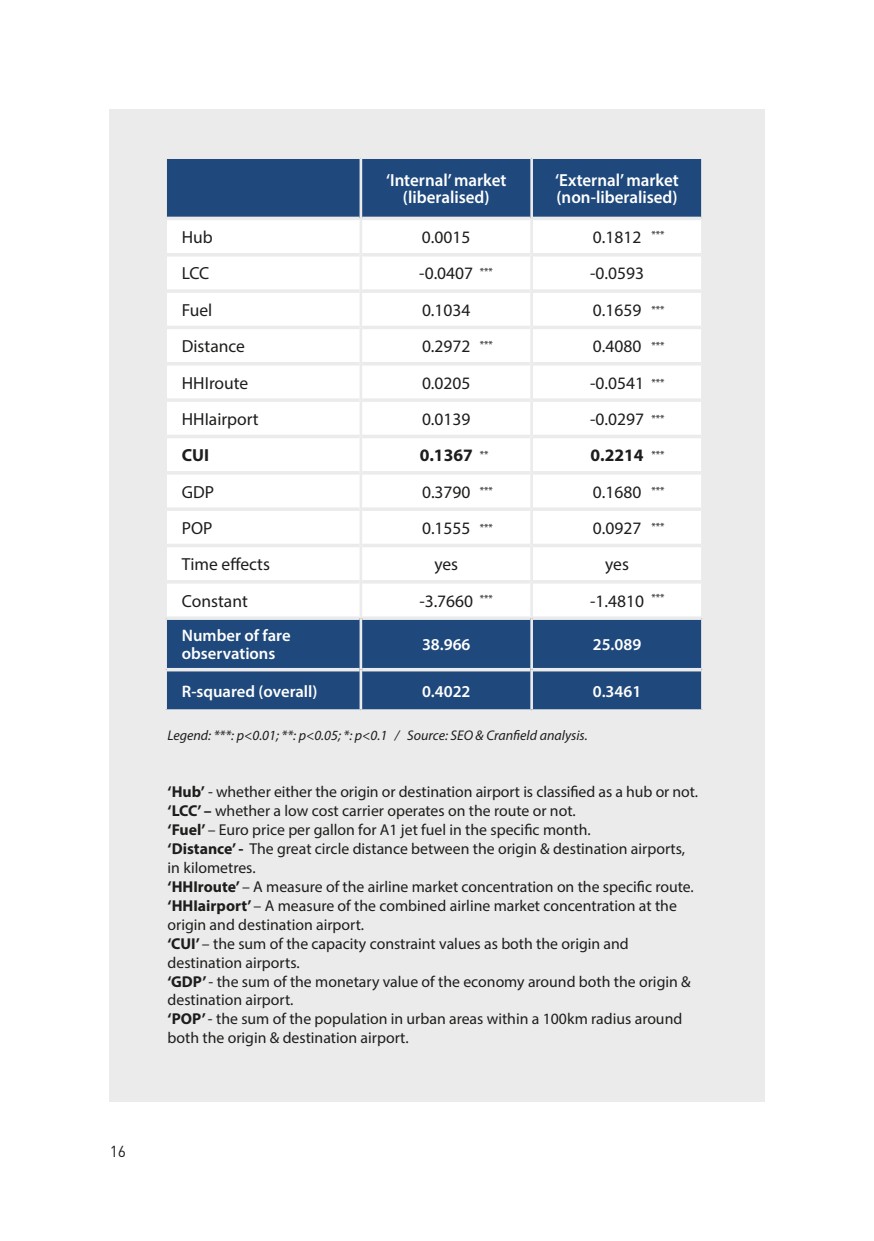
<style>
.page{position:relative;width:874px;height:1241px;background:#fff}
.page>*{position:absolute;margin:0;border:0;box-sizing:border-box;transform-origin:0 0}
.t1{font:17.5px "Myriad Pro";color:#1d1d1b}
.t2{font:600 17.5px/17.5px "Myriad Pro";color:#fff;text-align:center}
.t3{font:700 17.5px "Myriad Pro";color:#1d1d1b}
.t4{font:600 16.62px/17.5px "Myriad Pro";color:#fff}
.t5{font:15.75px/18.9px "Myriad Pro";color:#1d1d1b}
.t6{font:15.75px "DINOT";color:#1d1d1b}
.t7{font:italic 14px "Myriad Pro";color:#1d1d1b}
.t8{font:10.5px "Myriad Pro";color:#1d1d1b}
.s1{font-weight:700}
</style>
<div class="page">
<div style="left:110px;top:109px;width:654px;height:992px;background:#ebebeb"></div>
<div style="left:167px;top:159px;width:533px;height:58px;background:#1f497d"></div>
<div style="left:167px;top:220px;width:533px;height:396px;background:#fff"></div>
<div style="left:167px;top:620px;width:533px;height:89px;background:#1f497d"></div>
<hr style="left:167px;top:253px;width:192px;height:3px;background:#ebebeb">
<hr style="left:362px;top:253px;width:168px;height:3px;background:#ebebeb">
<hr style="left:532px;top:253px;width:168px;height:3px;background:#ebebeb">
<hr style="left:167px;top:289px;width:192px;height:4px;background:#ebebeb">
<hr style="left:362px;top:289px;width:168px;height:4px;background:#ebebeb">
<hr style="left:532px;top:289px;width:168px;height:4px;background:#ebebeb">
<svg style="left:167px;top:325px;width:192px;height:4px"></svg>
<svg style="left:362px;top:325px;width:168px;height:4px"></svg>
<svg style="left:532px;top:325px;width:168px;height:4px"></svg>
<hr style="left:167px;top:362px;width:192px;height:3px;background:#ebebeb">
<hr style="left:362px;top:362px;width:168px;height:3px;background:#ebebeb">
<hr style="left:532px;top:362px;width:168px;height:3px;background:#ebebeb">
<hr style="left:167px;top:398px;width:192px;height:4px;background:#ebebeb">
<hr style="left:362px;top:398px;width:168px;height:4px;background:#ebebeb">
<hr style="left:532px;top:398px;width:168px;height:4px;background:#ebebeb">
<svg style="left:167px;top:434px;width:192px;height:4px"></svg>
<svg style="left:362px;top:434px;width:168px;height:4px"></svg>
<svg style="left:532px;top:434px;width:168px;height:4px"></svg>
<hr style="left:167px;top:471px;width:192px;height:3px;background:#ebebeb">
<hr style="left:362px;top:471px;width:168px;height:3px;background:#ebebeb">
<hr style="left:532px;top:471px;width:168px;height:3px;background:#ebebeb">
<hr style="left:167px;top:507px;width:192px;height:4px;background:#ebebeb">
<hr style="left:362px;top:507px;width:168px;height:4px;background:#ebebeb">
<hr style="left:532px;top:507px;width:168px;height:4px;background:#ebebeb">
<svg style="left:167px;top:543px;width:192px;height:4px"></svg>
<svg style="left:362px;top:543px;width:168px;height:4px"></svg>
<svg style="left:532px;top:543px;width:168px;height:4px"></svg>
<hr style="left:167px;top:580px;width:192px;height:3px;background:#ebebeb">
<hr style="left:362px;top:580px;width:168px;height:3px;background:#ebebeb">
<hr style="left:532px;top:580px;width:168px;height:3px;background:#ebebeb">
<hr style="left:167px;top:668px;width:192px;height:3px;background:#ebebeb">
<hr style="left:362px;top:668px;width:168px;height:3px;background:#ebebeb">
<hr style="left:532px;top:668px;width:168px;height:3px;background:#ebebeb">
<hr style="left:359px;top:159px;width:3px;height:59px;background:#ebebeb">
<hr style="left:530px;top:159px;width:2px;height:59px;background:#ebebeb">
<hr style="left:359px;top:218px;width:3px;height:37px;background:#ebebeb">
<hr style="left:530px;top:218px;width:2px;height:37px;background:#ebebeb">
<hr style="left:359px;top:255px;width:3px;height:36px;background:#ebebeb">
<hr style="left:530px;top:255px;width:2px;height:36px;background:#ebebeb">
<hr style="left:359px;top:291px;width:3px;height:36px;background:#ebebeb">
<hr style="left:530px;top:291px;width:2px;height:36px;background:#ebebeb">
<hr style="left:359px;top:327px;width:3px;height:37px;background:#ebebeb">
<hr style="left:530px;top:327px;width:2px;height:37px;background:#ebebeb">
<hr style="left:359px;top:364px;width:3px;height:36px;background:#ebebeb">
<hr style="left:530px;top:364px;width:2px;height:36px;background:#ebebeb">
<hr style="left:359px;top:400px;width:3px;height:36px;background:#ebebeb">
<hr style="left:530px;top:400px;width:2px;height:36px;background:#ebebeb">
<hr style="left:359px;top:436px;width:3px;height:36px;background:#ebebeb">
<hr style="left:530px;top:436px;width:2px;height:36px;background:#ebebeb">
<hr style="left:359px;top:472px;width:3px;height:37px;background:#ebebeb">
<hr style="left:530px;top:472px;width:2px;height:37px;background:#ebebeb">
<hr style="left:359px;top:509px;width:3px;height:36px;background:#ebebeb">
<hr style="left:530px;top:509px;width:2px;height:36px;background:#ebebeb">
<hr style="left:359px;top:545px;width:3px;height:36px;background:#ebebeb">
<hr style="left:530px;top:545px;width:2px;height:36px;background:#ebebeb">
<hr style="left:359px;top:581px;width:3px;height:37px;background:#ebebeb">
<hr style="left:530px;top:581px;width:2px;height:37px;background:#ebebeb">
<hr style="left:359px;top:618px;width:3px;height:51px;background:#ebebeb">
<hr style="left:530px;top:618px;width:2px;height:51px;background:#ebebeb">
<hr style="left:359px;top:669px;width:3px;height:40px;background:#ebebeb">
<hr style="left:530px;top:669px;width:2px;height:40px;background:#ebebeb">
<p class="t6" style="left:110px;top:1141px;width:18px">16</p>
<p class="t2" style="left:386px;top:171px;width:122px">‘Internal’ market (liberalised)</p>
<p class="t2" style="left:555px;top:171px;width:125px;text-align:left">‘External’ market (non-liberalised)</p>
<p class="t1" style="left:182px;top:226px;width:33px">Hub</p>
<p class="t1" style="left:422px;top:226px;width:50px">0.0015</p>
<p class="t1" style="left:592px;top:226px;width:50px">0.1812</p>
<p class="t1" style="left:182px;top:263px;width:29px">LCC</p>
<p class="t1" style="left:419px;top:263px;width:55px">-0.0407</p>
<p class="t1" style="left:589px;top:263px;width:55px">-0.0593</p>
<p class="t1" style="left:182px;top:299px;width:32px">Fuel</p>
<p class="t1" style="left:422px;top:299px;width:50px">0.1034</p>
<p class="t1" style="left:592px;top:299px;width:50px">0.1659</p>
<p class="t1" style="left:182px;top:335px;width:65px">Distance</p>
<p class="t1" style="left:422px;top:335px;width:50px">0.2972</p>
<p class="t1" style="left:592px;top:335px;width:50px">0.4080</p>
<p class="t1" style="left:182px;top:372px;width:68px">HHIroute</p>
<p class="t1" style="left:422px;top:372px;width:50px">0.0205</p>
<p class="t1" style="left:589px;top:372px;width:55px">-0.0541</p>
<p class="t1" style="left:182px;top:408px;width:78px">HHIairport</p>
<p class="t1" style="left:422px;top:408px;width:50px">0.0139</p>
<p class="t1" style="left:589px;top:408px;width:55px">-0.0297</p>
<p class="t3" style="left:182px;top:444px;width:29px">CUI</p>
<p class="t3" style="left:419px;top:444px;width:55px">0.1367</p>
<p class="t3" style="left:590px;top:444px;width:55px">0.2214</p>
<p class="t1" style="left:182px;top:481px;width:34px">GDP</p>
<p class="t1" style="left:422px;top:481px;width:50px">0.3790</p>
<p class="t1" style="left:592px;top:481px;width:50px">0.1680</p>
<p class="t1" style="left:182px;top:517px;width:32px">POP</p>
<p class="t1" style="left:422px;top:517px;width:50px">0.1555</p>
<p class="t1" style="left:592px;top:517px;width:50px">0.0927</p>
<p class="t1" style="left:182px;top:553px;width:89px">Time effects</p>
<p class="t1" style="left:434px;top:553px;width:25px">yes</p>
<p class="t1" style="left:605px;top:553px;width:25px">yes</p>
<p class="t1" style="left:182px;top:589px;width:67px">Constant</p>
<p class="t1" style="left:419px;top:589px;width:55px">-3.7660</p>
<p class="t1" style="left:590px;top:589px;width:55px">-1.4810</p>
<p class="t4" style="left:182px;top:626px;width:110px">Number of fare observations</p>
<p class="t4" style="left:422px;top:635px;width:50px">38.966</p>
<p class="t4" style="left:592px;top:635px;width:50px">25.089</p>
<p class="t4" style="left:182px;top:681px;width:137px">R-squared (overall)</p>
<p class="t4" style="left:422px;top:681px;width:50px">0.4022</p>
<p class="t4" style="left:592px;top:681px;width:50px">0.3461</p>
<p class="t8" style="left:651px;top:228px;width:15px">***</p>
<p class="t8" style="left:479px;top:265px;width:15px">***</p>
<p class="t8" style="left:651px;top:303px;width:15px">***</p>
<p class="t8" style="left:651px;top:339px;width:15px">***</p>
<p class="t8" style="left:651px;top:375px;width:15px">***</p>
<p class="t8" style="left:651px;top:411px;width:15px">***</p>
<p class="t8" style="left:651px;top:448px;width:15px">***</p>
<p class="t8" style="left:651px;top:484px;width:15px">***</p>
<p class="t8" style="left:479px;top:338px;width:15px">***</p>
<p class="t8" style="left:479px;top:447px;width:10px">**</p>
<p class="t8" style="left:479px;top:484px;width:15px">***</p>
<p class="t8" style="left:479px;top:521px;width:15px">***</p>
<p class="t8" style="left:651px;top:519px;width:15px">***</p>
<p class="t8" style="left:651px;top:591px;width:15px">***</p>
<p class="t8" style="left:479px;top:592px;width:15px">***</p>
<p class="t7" style="left:167px;top:727px;width:421px">Legend: ***: p&lt;0.01; **: p&lt;0.05; *: p&lt;0.1 / Source: SEO &amp; Cranfield analysis.</p>
<p class="t5" style="left:167px;top:782px;width:532px"><span class="s1">‘Hub’</span> - whether either the origin or destination airport is classified as a hub or not. <span class="s1">‘LCC’ –</span> whether a low cost carrier operates on the route or not.<br><span class="s1">‘Fuel’</span> – Euro price per gallon for A1 jet fuel in the specific month.<br><span class="s1">‘Distance’ -</span> The great circle distance between the origin &amp; destination airports, in kilometres.<br><span class="s1">‘HHIroute’</span> – A measure of the airline market concentration on the specific route. <span class="s1">‘HHIairport’</span> – A measure of the combined airline market concentration at the origin and destination airport.<br><span class="s1">‘CUI’</span> – the sum of the capacity constraint values as both the origin and destination airports.<br><span class="s1">‘GDP’</span> - the sum of the monetary value of the economy around both the origin &amp; destination airport.<br><span class="s1">‘POP’</span> - the sum of the population in urban areas within a 100km radius around both the origin &amp; destination airport.</p>
</div>
